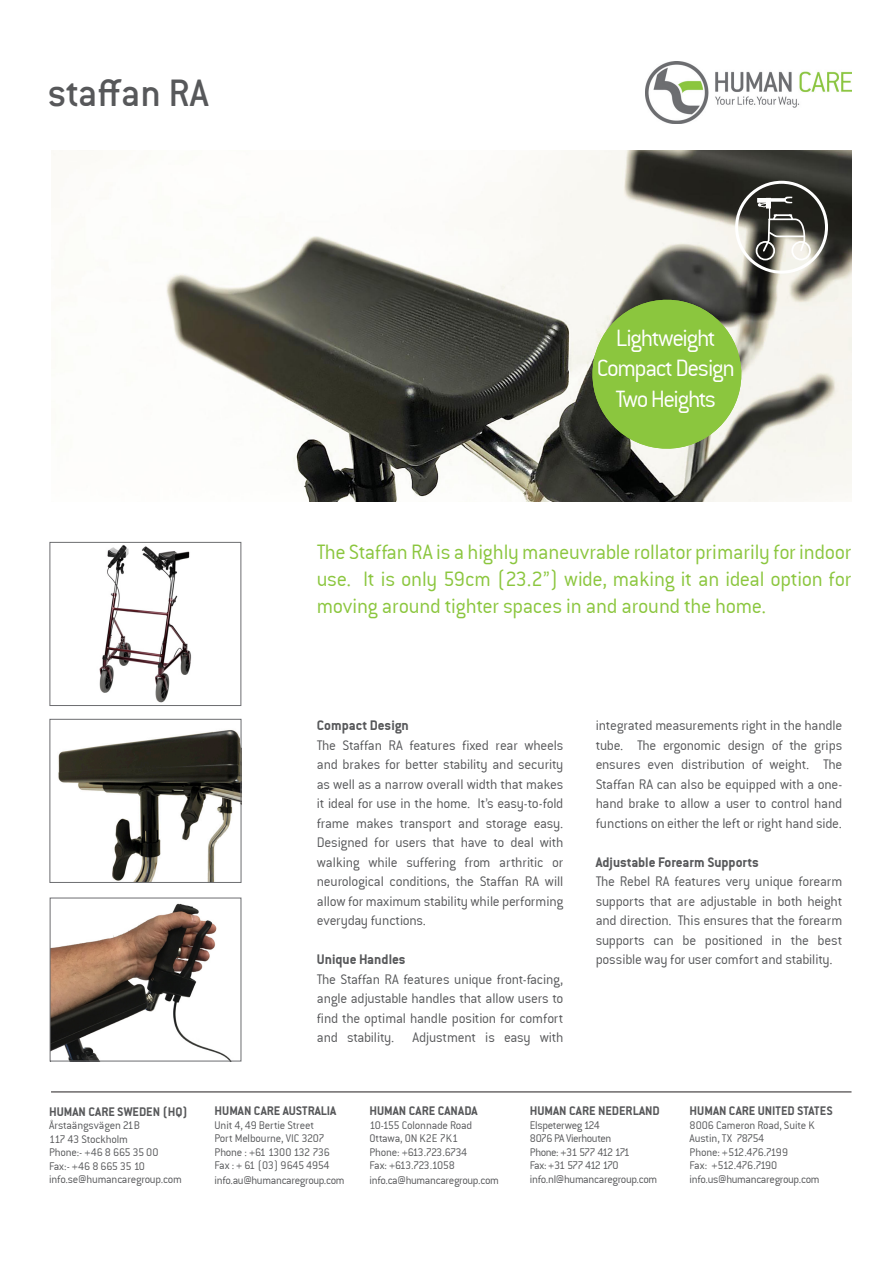
<style>
.page{position:relative;width:893px;height:1263px;background:#fff}
.page>*{position:absolute;margin:0;border:0;box-sizing:border-box;transform-origin:0 0}
.t1{font:42px "Conduit ITC Medium";color:#57585a}
.t2{font:25.5px/30.6px "Conduit ITCTT Light";letter-spacing:-.055em;color:#fff;text-align:center}
.t3{font:22.5px/27px "Conduit ITCTT Light";letter-spacing:-.015em;color:#8bc63e;text-align:justify}
.t4{font:15px/19.5px "Conduit ITCTT Light";letter-spacing:-.015em;color:#57585a;text-align:justify}
.t5{font:15px "Conduit ITCTT Bold";color:#57585a}
.t6{font:13.5px "Conduit ITCTT Bold";color:#57585a}
.t7{font:13.5px "Conduit OSITCTT Bold";color:#57585a}
.t8{font:12px/13.5px "Conduit ITCTT Light";letter-spacing:-.02em;color:#57585a}
</style>
<div class="page">
<img style="left:53px;top:151px;width:798px;height:351px">
<img style="left:646px;top:61px;width:205px;height:63px">
<div style="left:735px;top:181px;width:93px;height:93px;border:3px solid #fff;border-radius:50%"></div>
<svg style="left:755px;top:197px;width:57px;height:64px;background:#75746e"></svg>
<hr style="left:51px;top:1092px;width:800px;height:1px;background:#231f20">
<img style="left:99px;top:545px;width:93px;height:158px">
<div style="left:50px;top:542px;width:191px;height:164px;border:1px solid #6c6d70"></div>
<img style="left:52px;top:903px;width:178px;height:156px">
<div style="left:50px;top:898px;width:191px;height:163px;border:1px solid #6c6d70"></div>
<img style="left:58px;top:730px;width:181px;height:151px">
<div style="left:50px;top:719px;width:191px;height:164px;border:1px solid #6c6d70"></div>
<svg style="left:585px;top:292px;width:164px;height:163px;background:#88af54"></svg>
<h1 class="t1" style="left:48px;top:67px;width:162px">staffan RA</h1>
<h2 class="t2" style="left:597px;top:322px;width:140px">Lightweight<br>Compact Design<br>Two Heights</h2>
<h3 class="t3" style="left:317px;top:538px;width:536px">The Staffan RA is a highly maneuvrable rollator primarily for indoor use. It is only 59cm (23.2”) wide, making it an ideal option for moving around tighter spaces in and around the home.</h3>
<p class="t5" style="left:317px;top:716px;width:94px">Compact Design</p>
<p class="t4" style="left:317px;top:735px;width:248px">The Staffan RA features fixed rear wheels and brakes for better stability and security as well as a narrow overall width that makes it ideal for use in the home. It’s easy-to-fold frame makes transport and storage easy.<br>Designed for users that have to deal with walking while suffering from arthritic or neurological conditions, the Staffan RA will allow for maximum stability while performing everyday functions.</p>
<p class="t5" style="left:317px;top:950px;width:90px">Unique Handles</p>
<p class="t4" style="left:317px;top:969px;width:248px">The Staffan RA features unique front-facing, angle adjustable handles that allow users to find the optimal handle position for comfort and stability. Adjustment is easy with</p>
<p class="t4" style="left:596px;top:715px;width:248px">integrated measurements right in the handle tube. The ergonomic design of the grips ensures even distribution of weight. The Staffan RA can also be equipped with a one&shy;hand brake to allow a user to control hand functions on either the left or right hand side.</p>
<p class="t5" style="left:596px;top:853px;width:165px">Adjustable Forearm Supports</p>
<p class="t4" style="left:596px;top:871px;width:248px">The Rebel RA features very unique forearm supports that are adjustable in both height and direction. This ensures that the forearm supports can be positioned in the best possible way for user comfort and stability.</p>
<p class="t7" style="left:49px;top:1103px;width:140px">HUMAN CARE SWEDEN (HQ)</p>
<p class="t8" style="left:49px;top:1118px;width:134px">Årstaängsvägen 21B<br>117 43 Stockholm<br>Phone:- +46 8 665 35 00<br>Fax:- +46 8 665 35 10 info.se@humancaregroup.com</p>
<p class="t6" style="left:215px;top:1103px;width:123px">HUMAN CARE AUSTRALIA</p>
<p class="t8" style="left:215px;top:1118px;width:117px">Unit 4, 49 Bertie Street<br>Port Melbourne, VIC 3207<br>Phone : +61 1300 132 736<br>Fax : + 61 (03) 9645 4954</p>
<p class="t8" style="left:215px;top:1173px;width:132px">info.au@humancaregroup.com</p>
<p class="t6" style="left:369px;top:1103px;width:110px">HUMAN CARE CANADA</p>
<p class="t8" style="left:369px;top:1118px;width:104px">10-155 Colonnade Road<br>Ottawa, ON K2E 7K1<br>Phone: +613.723.6734<br>Fax: +613.723.1058</p>
<p class="t8" style="left:369px;top:1173px;width:131px">info.ca@humancaregroup.com</p>
<p class="t6" style="left:530px;top:1103px;width:132px">HUMAN CARE NEDERLAND</p>
<p class="t8" style="left:530px;top:1118px;width:129px">Elspeterweg 124<br>8076 PA Vierhouten<br>Phone: +31 577 412 171<br>Fax: +31 577 412 170 info.nl@humancaregroup.com</p>
<p class="t6" style="left:690px;top:1103px;width:145px">HUMAN CARE UNITED STATES</p>
<p class="t8" style="left:690px;top:1118px;width:131px">8006 Cameron Road, Suite K<br>Austin, TX 78754<br>Phone: +512.476.7199<br>Fax: +512.476.7190 info.us@humancaregroup.com</p>
</div>
